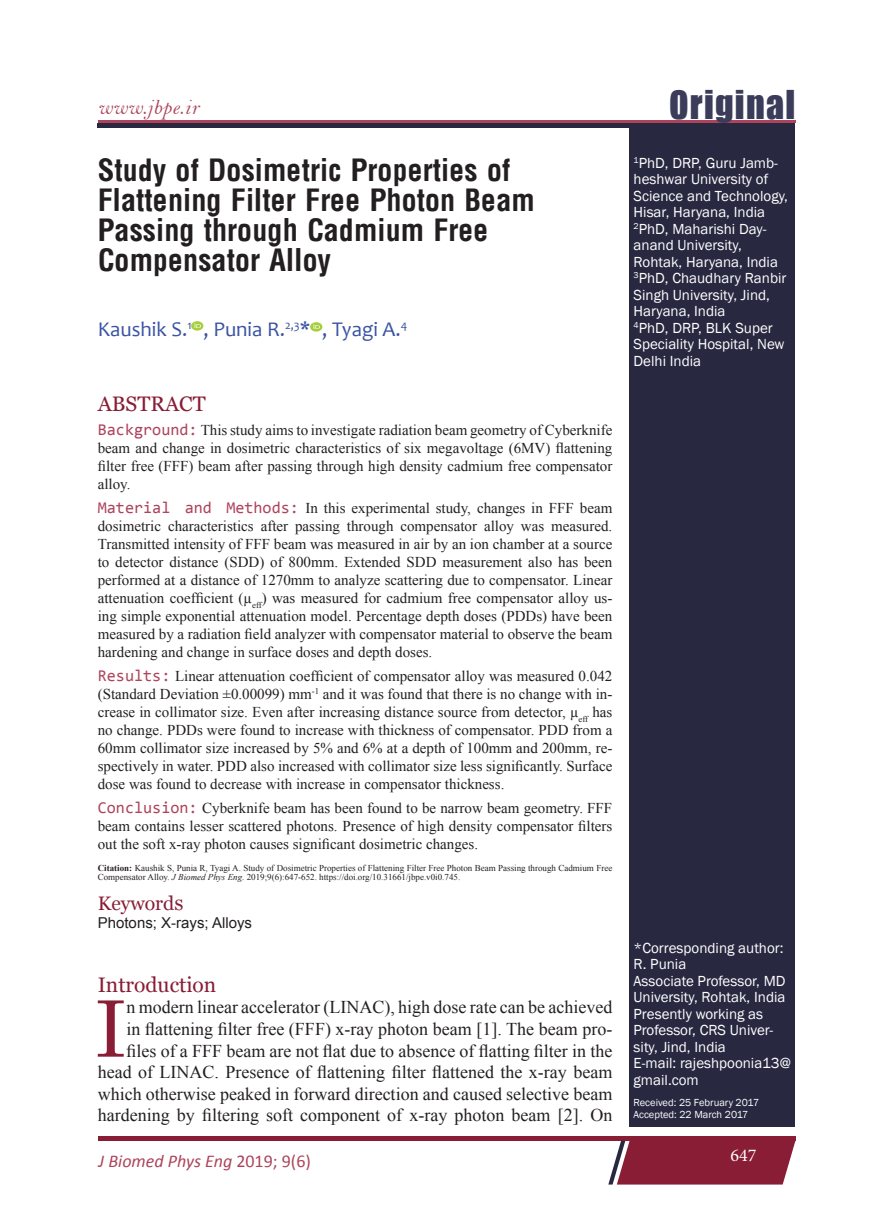
<style>
.page{position:relative;width:893px;height:1212px;background:#fff}
.page>*{position:absolute;margin:0;border:0;box-sizing:border-box;transform-origin:0 0}
.First_Paragraph{font:77.85px "Century Schoolbook";color:#881d35}
.Type_of_Article{font:40.5px "Billboard";letter-spacing:.03em;color:#3a3c5a}
.t1{font:700 30px/30px "Arena Condensed";color:#231f20}
.AUTHOR{font:21px "Candara";color:#3a53a3}
.Heading{font:21px "Georgia";color:#881d35}
.t2{font:21px "Bell MT Italic";letter-spacing:.03em;color:#ad445b}
.Structured_Abstract{font:19.5px "Georgia";color:#881d35}
.First_Paragraph-2{font:18px/21.6px "Times New Roman";color:#231f20;text-align:right}
.t3{font:italic 18px "Calibri";color:#ad445b}
.t4{font:18px "Minion Pro";color:#fff}
.Structured_Abstract-2{font:15px/18px "Times New Roman";color:#231f20;text-align:justify}
.Affiliation{font:15px/16.5px "Franklin Gothic";color:#fff}
.Keywords{font:15px "Arial";color:#231f20}
.Affiliation-2{font:10.5px "Franklin Gothic";color:#fff}
.Structured_Abstract-3{font:9px/9px "Times New Roman";color:#231f20}
.s1{font-family:"Consolas";font-size:16.5px;color:#ad445b}
.s2{font-family:"Consolas";font-size:16.5px;color:#ae455b}
.s3{font-weight:700}
.s4{font-style:italic}
.s5{font-size:21px}
.s6{font-style:normal}
</style>
<div class="page">
<div style="left:98px;top:1136px;width:697px;height:5px;background:#881d35"></div>
<svg style="left:608px;top:1141px;width:187px;height:43px;background:#903147"></svg>
<hr style="left:98px;top:120px;width:698px;height:2px;background:#ad445b">
<div style="left:629px;top:126px;width:166px;height:1001px;background:#292841"></div>
<div style="left:98px;top:123px;width:697px;height:5px;background:#292841"></div>
<svg style="left:192px;top:321px;width:12px;height:9px"></svg>
<svg style="left:310px;top:322px;width:12px;height:9px"></svg>
<h3 class="t2" style="left:98px;top:94px;width:103px">www.jbpe.ir</h3>
<p class="t1" style="left:98px;top:155px;width:439px">Study of Dosimetric Properties of<br>Flattening Filter Free Photon Beam<br>Passing through Cadmium Free<br>Compensator Alloy</p>
<p class="AUTHOR" style="left:98px;top:316px;width:311px">Kaushik S.<sup>1</sup> , Punia R.<sup>2,3</sup>* , Tyagi A.<sup>4</sup></p>
<p class="Heading" style="left:98px;top:391px;width:109px">ABSTRACT</p>
<p class="Structured_Abstract-2" style="left:98px;top:420px;width:516px"><span class="s1">Background</span><span class="s2">:</span> This study aims to investigate radiation beam geometry of Cyberknife beam and change in dosimetric characteristics of six megavoltage (6MV) flattening filter free (FFF) beam after passing through high density cadmium free compensator alloy.</p>
<p class="Structured_Abstract-2" style="left:98px;top:499px;width:516px"><span class="s2">Material and Methods:</span> In this experimental study, changes in FFF beam dosimetric characteristics after passing through compensator alloy was measured.<br>Transmitted intensity of FFF beam was measured in air by an ion chamber at a source to detector distance (SDD) of 800mm. Extended SDD measurement also has been performed at a distance of 1270mm to analyze scattering due to compensator. Linear attenuation coefficient (µ<sub>eff</sub>) was measured for cadmium free compensator alloy us&shy;ing simple exponential attenuation model. Percentage depth doses (PDDs) have been measured by a radiation field analyzer with compensator material to observe the beam hardening and change in surface doses and depth doses.</p>
<p class="Structured_Abstract-2" style="left:98px;top:667px;width:516px"><span class="s2">Results:</span> Linear attenuation coefficient of compensator alloy was measured 0.042 (Standard Deviation ±0.00099) mm<sup>-1</sup> and it was found that there is no change with in&shy;crease in collimator size. Even after increasing distance source from detector, µ<sub>eff</sub> has no change. PDDs were found to increase with thickness of compensator. PDD from a 60mm collimator size increased by 5% and 6% at a depth of 100mm and 200mm, re&shy;spectively in water. PDD also increased with collimator size less significantly. Surface dose was found to decrease with increase in compensator thickness.</p>
<p class="Structured_Abstract-2" style="left:98px;top:799px;width:516px"><span class="s2">Conclusion:</span> Cyberknife beam has been found to be narrow beam geometry. FFF beam contains lesser scattered photons. Presence of high density compensator filters out the soft x-ray photon causes significant dosimetric changes.</p>
<p class="Structured_Abstract-3" style="left:98px;top:863px;width:516px"><span class="s3">Citation:</span> Kaushik S, Punia R, Tyagi A. Study of Dosimetric Properties of Flattening Filter Free Photon Beam Passing through Cadmium Free<br>Compensator Alloy. <span class="s4">J Biomed Phys Eng</span>. 2019;9(6):647-652. https://doi.org/10.31661/jbpe.v0i0.745.</p>
<p class="Structured_Abstract" style="left:98px;top:891px;width:87px">Keyword<span class="s5">s</span></p>
<p class="Keywords" style="left:98px;top:913px;width:156px">Photons; X-rays; Alloys</p>
<p class="Heading" style="left:98px;top:972px;width:120px">Introduction</p>
<p class="First_Paragraph" style="left:95px;top:963px;width:33px">I</p>
<p class="First_Paragraph-2" style="left:98px;top:996px;width:516px">n modern linear accelerator (LINAC), high dose rate can be achieved<br>in flattening filter free (FFF) x-ray photon beam [1]. The beam pro&shy;files of a FFF beam are not flat due to absence of flatting filter in the head of LINAC. Presence of flattening filter flattened the x-ray beam which otherwise peaked in forward direction and caused selective beam hardening by filtering soft component of x-ray photon beam [2]. On</p>
<p class="t3" style="left:99px;top:1148px;width:214px">J Biomed Phys Eng <span class="s6">2019; 9(6)</span></p>
<p class="Type_of_Article" style="left:669px;top:83px;width:128px">Original</p>
<p class="Affiliation" style="left:634px;top:155px;width:156px"><sup>1</sup>PhD, DRP, Guru Jamb&shy;heshwar University of<br>Science and Technology,<br>Hisar, Haryana, India</p>
<p class="Affiliation" style="left:634px;top:221px;width:146px"><sup>2</sup>PhD, Maharishi Day&shy;anand University,<br>Rohtak, Haryana, India</p>
<p class="Affiliation" style="left:634px;top:270px;width:154px"><sup>3</sup>PhD, Chaudhary Ranbir<br>Singh University, Jind,<br>Haryana, India</p>
<p class="Affiliation" style="left:634px;top:320px;width:152px"><sup>4</sup>PhD, DRP, BLK Super<br>Speciality Hospital, New<br>Delhi India</p>
<p class="Affiliation" style="left:634px;top:940px;width:151px">*Corresponding author:<br>R. Punia</p>
<p class="Affiliation" style="left:634px;top:973px;width:153px">Associate Professor, MD<br>University, Rohtak, India<br>Presently working as<br>Professor, CRS Univer&shy;sity, Jind, India</p>
<p class="Affiliation" style="left:634px;top:1055px;width:159px">E-mail: rajeshpoonia13@ gmail.com</p>
<p class="Affiliation-2" style="left:634px;top:1096px;width:127px">Received: 25 February 2017</p>
<p class="Affiliation-2" style="left:634px;top:1108px;width:116px">Accepted: 22 March 2017</p>
<p class="t4" style="left:730px;top:1143px;width:27px">647</p>
</div>
